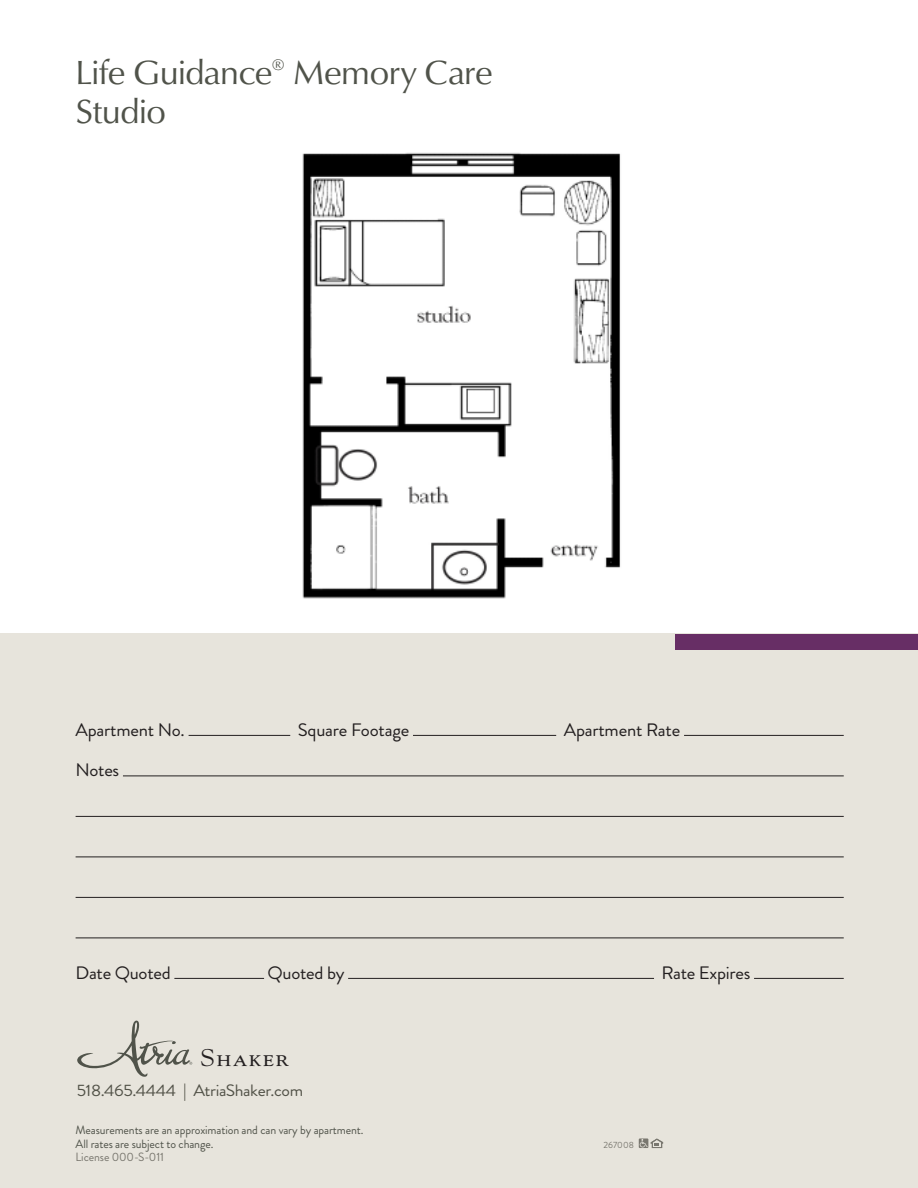
<style>
.page{position:relative;width:918px;height:1188px;background:#fff}
.page>*{position:absolute;margin:0;border:0;box-sizing:border-box;transform-origin:0 0}
.t1{font:34.5px/39px "Classico URW";letter-spacing:-.02em;color:#50534a}
.t2{font:24px "Goudy Std";letter-spacing:.05em;color:#231f20;scale:1.07 1}
.t3{font:18px "Brandon Grotesque";letter-spacing:-.015em;color:#231f20;scale:1.04 1}
.t4{font:16.5px "Brandon Grotesque";letter-spacing:-.02em;color:#525248;scale:1.07 1}
.t5{font:12px/13.5px "Brandon Grotesque";letter-spacing:-.01em;color:#50534a}
.t6{font:12px "Brandon Grotesque";letter-spacing:-.01em;color:#79776f}
.t7{font:9px "Brandon Grotesque";color:#79776f}
</style>
<div class="page">
<div style="left:0;top:634px;width:918px;height:554px;background:#e7e4dc"></div>
<div style="left:675px;top:634px;width:243px;height:16px;background:#672e65"></div>
<svg style="left:639px;top:1138px;width:24px;height:10px"></svg>
<hr style="left:189px;top:735px;width:101px;height:1px;background:#231f20">
<hr style="left:413px;top:735px;width:143px;height:1px;background:#231f20">
<hr style="left:684px;top:735px;width:160px;height:1px;background:#231f20">
<hr style="left:123px;top:775px;width:721px;height:1px;background:#231f20">
<hr style="left:76px;top:816px;width:768px;height:1px;background:#231f20">
<hr style="left:76px;top:856px;width:768px;height:1px;background:#231f20">
<hr style="left:76px;top:897px;width:768px;height:1px;background:#231f20">
<hr style="left:76px;top:937px;width:768px;height:1px;background:#231f20">
<hr style="left:174px;top:978px;width:90px;height:1px;background:#231f20">
<hr style="left:348px;top:978px;width:306px;height:1px;background:#231f20">
<hr style="left:754px;top:978px;width:90px;height:1px;background:#231f20">
<img style="left:302px;top:152px;width:319px;height:447px">
<svg style="left:77px;top:1021px;width:115px;height:56px"></svg>
<h1 class="t1" style="left:76px;top:53px;width:419px">Life Guidance<sup>®</sup> Memory Care<br>Studio</h1>
<h3 class="t3" style="left:76px;top:717px;width:107px">Apartment No.</h3>
<h3 class="t3" style="left:298px;top:717px;width:109px">Square Footage</h3>
<h3 class="t3" style="left:564px;top:717px;width:114px">Apartment Rate</h3>
<h3 class="t3" style="left:76px;top:758px;width:44px">Notes</h3>
<h3 class="t3" style="left:76px;top:960px;width:93px">Date Quoted</h3>
<h3 class="t3" style="left:268px;top:960px;width:76px">Quoted by</h3>
<h3 class="t3" style="left:661px;top:960px;width:87px">Rate Expires</h3>
<h2 class="t2" style="left:201px;top:1042px;width:84px">Shaker</h2>
<h3 class="t4" style="left:77px;top:1079px;width:213px">518.465.4444 | AtriaShaker.com</h3>
<p class="t5" style="left:76px;top:1124px;width:289px">Measurements are an approximation and can vary by apartment.<br>All rates are subject to change.</p>
<p class="t6" style="left:76px;top:1149px;width:90px">License 000-S-011</p>
<p class="t7" style="left:604px;top:1139px;width:32px">267008</p>
</div>
